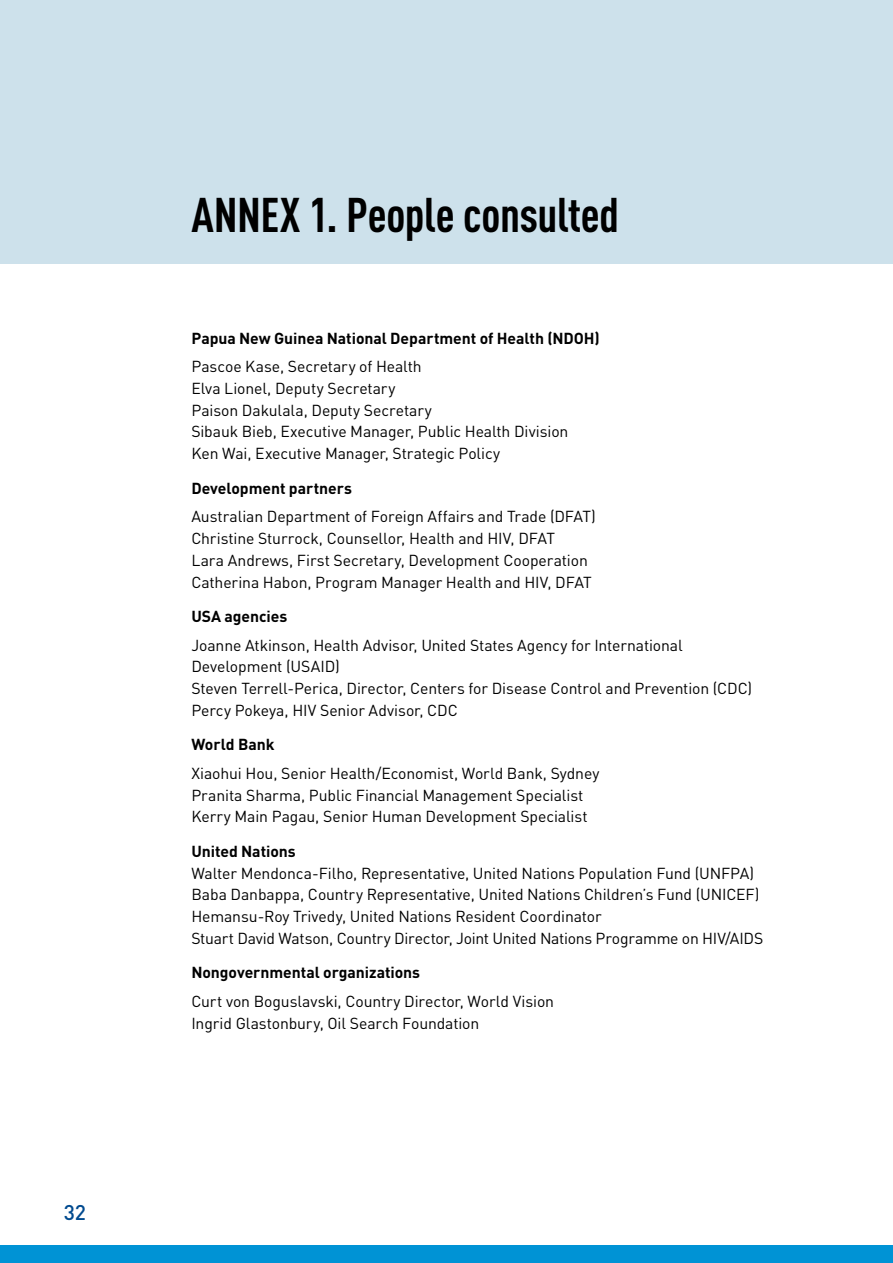
<style>
.page{position:relative;width:893px;height:1263px;background:#fff}
.page>*{position:absolute;margin:0;border:0;box-sizing:border-box;transform-origin:0 0}
.HEADING{font:700 condensed 48px "DINOT";letter-spacing:-.01em;color:#000}
.t1{font:500 21px "DINOT";color:#004a8f}
.body{font:15.75px/21.8px "DINOT";letter-spacing:-.005em;color:#000}
.body-2{font:700 15.75px "DINOT";letter-spacing:-.005em;color:#000}
.s1{font-weight:700}
</style>
<div class="page">
<div style="left:0;top:1245px;width:893px;height:18px;background:#0093d5"></div>
<div style="left:0;top:0;width:893px;height:264px;background:#cde1eb"></div>
<h2 class="t1" style="left:64px;top:1199px;width:24px">32</h2>
<p class="HEADING" style="left:191px;top:186px;width:429px">ANNEX 1. People consulted</p>
<p class="body-2" style="left:191px;top:328px;width:410px">Papua New Guinea National Department of Health (NDOH)</p>
<p class="body" style="left:191px;top:355px;width:379px">Pascoe Kase, Secretary of Health<br>Elva Lionel, Deputy Secretary<br>Paison Dakulala, Deputy Secretary<br>Sibauk Bieb, Executive Manager, Public Health Division Ken Wai, Executive Manager, Strategic Policy</p>
<p class="body-2" style="left:191px;top:478px;width:162px">Development partners</p>
<p class="body" style="left:191px;top:505px;width:406px">Australian Department of Foreign Affairs and Trade (DFAT)<br>Christine Sturrock, Counsellor, Health and HIV, DFAT<br>Lara Andrews, First Secretary, Development Cooperation Catherina Habon, Program Manager Health and HIV, DFAT</p>
<p class="body-2" style="left:191px;top:606px;width:98px">USA agencies</p>
<p class="body" style="left:191px;top:634px;width:562px">Joanne Atkinson, Health Advisor, United States Agency for International Development (USAID)<br>Steven Terrell-Perica, Director, Centers for Disease Control and Prevention (CDC)<br>Percy Pokeya, HIV Senior Advisor, CDC</p>
<p class="body-2" style="left:191px;top:734px;width:85px">World Bank</p>
<p class="body" style="left:191px;top:762px;width:409px">Xiaohui Hou, Senior Health/Economist, World Bank, Sydney<br>Pranita Sharma, Public Financial Management Specialist<br>Kerry Main Pagau, Senior Human Development Specialist</p>
<p class="body" style="left:191px;top:840px;width:573px"><span class="s1">United Nations<br></span>Walter Mendonca-Filho, Representative, United Nations Population Fund (UNFPA)<br>Baba Danbappa, Country Representative, United Nations Children’s Fund (UNICEF)<br>Hemansu-Roy Trivedy, United Nations Resident Coordinator<br>Stuart David Watson, Country Director, Joint United Nations Programme on HIV/AIDS</p>
<p class="body-2" style="left:191px;top:962px;width:230px">Nongovernmental organizations</p>
<p class="body" style="left:191px;top:990px;width:364px">Curt von Boguslavski, Country Director, World Vision<br>Ingrid Glastonbury, Oil Search Foundation</p>
</div>
